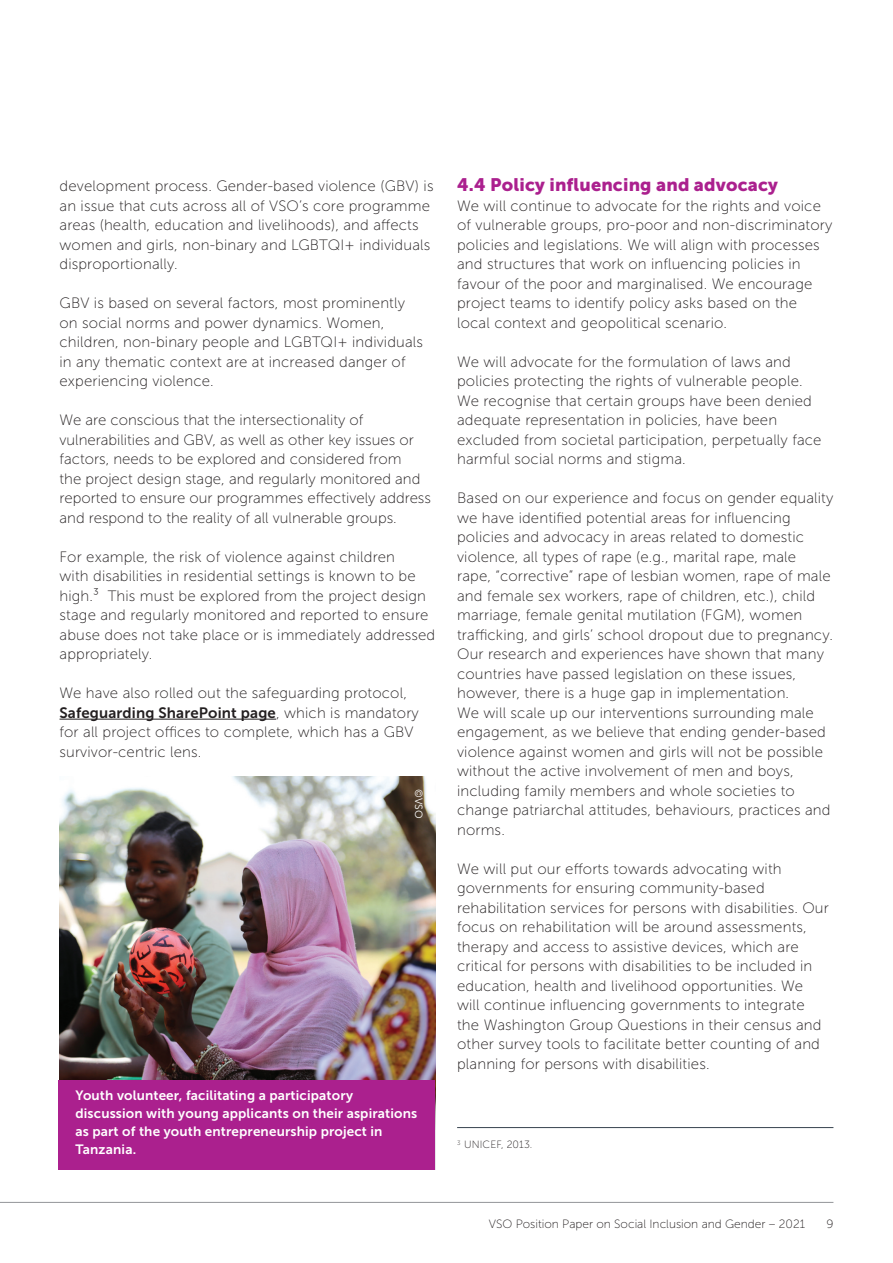
<style>
.page{position:relative;width:893px;height:1263px;background:#fff}
.page>*{position:absolute;margin:0;border:0;box-sizing:border-box;transform-origin:0 0}
.Subheadings{font:18px "Museo Sans 900";letter-spacing:.01em;color:#ab208e}
.Subheadings-2{font:15px/19.5px "Museo Sans 100";letter-spacing:.01em;color:#231f20}
.Captions{font:13.5px/18px "Museo Sans 700";letter-spacing:.01em;color:#fff}
.t1{font:12px "Museo Sans 100";color:#231f20}
.footer_or_additional{font:10.5px "Museo Sans 100";letter-spacing:.01em;color:#231f20}
.t2{font:10.5px "Museo Sans 300";color:#fff}
.s1{font-family:"Museo Sans 700"}
</style>
<div class="page">
<hr style="left:0;top:1202px;width:833px;height:1px;background:#939598">
<hr style="left:60px;top:719px;width:216px;height:1px;background:#231f20">
<img style="left:60px;top:776px;width:376px;height:353px">
<div style="left:58px;top:1080px;width:377px;height:89px;background:#ab208e"></div>
<hr style="left:457px;top:1127px;width:376px;height:1px;background:#37424e">
<p class="Subheadings-2" style="left:60px;top:176px;width:375px">development process. Gender-based violence (GBV) is an issue that cuts across all of VSO’s core programme areas (health, education and livelihoods), and affects women and girls, non-binary and LGBTQI+ individuals disproportionally.</p>
<p class="Subheadings-2" style="left:60px;top:293px;width:365px">GBV is based on several factors, most prominently on social norms and power dynamics. Women, children, non-binary people and LGBTQI+ individuals in any thematic context are at increased danger of experiencing violence.</p>
<p class="Subheadings-2" style="left:60px;top:410px;width:373px">We are conscious that the intersectionality of vulnerabilities and GBV, as well as other key issues or factors, needs to be explored and considered from<br>the project design stage, and regularly monitored and reported to ensure our programmes effectively address and respond to the reality of all vulnerable groups.</p>
<p class="Subheadings-2" style="left:60px;top:547px;width:377px">For example, the risk of violence against children<br>with disabilities in residential settings is known to be high.³ This must be explored from the project design stage and regularly monitored and reported to ensure abuse does not take place or is immediately addressed appropriately.</p>
<p class="Subheadings-2" style="left:60px;top:683px;width:361px">We have also rolled out the safeguarding protocol, <span class="s1">Safeguarding SharePoint page</span>, which is mandatory for all project offices to complete, which has a GBV survivor-centric lens.</p>
<p class="t2" style="left:424px;top:789px;width:31px;rotate:90deg">©VSO</p>
<p class="Captions" style="left:75px;top:1087px;width:343px">Youth volunteer, facilitating a participatory discussion with young applicants on their aspirations as part of the youth entrepreneurship project in Tanzania.</p>
<p class="Subheadings" style="left:457px;top:175px;width:322px">4.4 Policy influencing and advocacy</p>
<p class="Subheadings-2" style="left:457px;top:196px;width:377px">We will continue to advocate for the rights and voice of vulnerable groups, pro-poor and non-discriminatory policies and legislations. We will align with processes and structures that work on influencing policies in favour of the poor and marginalised. We encourage project teams to identify policy asks based on the local context and geopolitical scenario.</p>
<p class="Subheadings-2" style="left:457px;top:352px;width:366px">We will advocate for the formulation of laws and policies protecting the rights of vulnerable people.<br>We recognise that certain groups have been denied adequate representation in policies, have been excluded from societal participation, perpetually face harmful social norms and stigma.</p>
<p class="Subheadings-2" style="left:457px;top:488px;width:378px">Based on our experience and focus on gender equality we have identified potential areas for influencing policies and advocacy in areas related to domestic violence, all types of rape (e.g., marital rape, male rape, “corrective” rape of lesbian women, rape of male and female sex workers, rape of children, etc.), child marriage, female genital mutilation (FGM), women trafficking, and girls’ school dropout due to pregnancy.<br>Our research and experiences have shown that many countries have passed legislation on these issues, however, there is a huge gap in implementation.<br>We will scale up our interventions surrounding male engagement, as we believe that ending gender-based violence against women and girls will not be possible without the active involvement of men and boys, including family members and whole societies to change patriarchal attitudes, behaviours, practices and norms.</p>
<p class="Subheadings-2" style="left:457px;top:859px;width:373px">We will put our efforts towards advocating with governments for ensuring community-based rehabilitation services for persons with disabilities. Our focus on rehabilitation will be around assessments, therapy and access to assistive devices, which are critical for persons with disabilities to be included in education, health and livelihood opportunities. We will continue influencing governments to integrate the Washington Group Questions in their census and other survey tools to facilitate better counting of and planning for persons with disabilities.</p>
<p class="footer_or_additional" style="left:457px;top:1139px;width:77px"><sup>3</sup> UNICEF, 2013.</p>
<p class="t1" style="left:489px;top:1217px;width:318px">VSO Position Paper on Social Inclusion and Gender – 2021</p>
<p class="t1" style="left:826px;top:1217px;width:9px">9</p>
</div>
